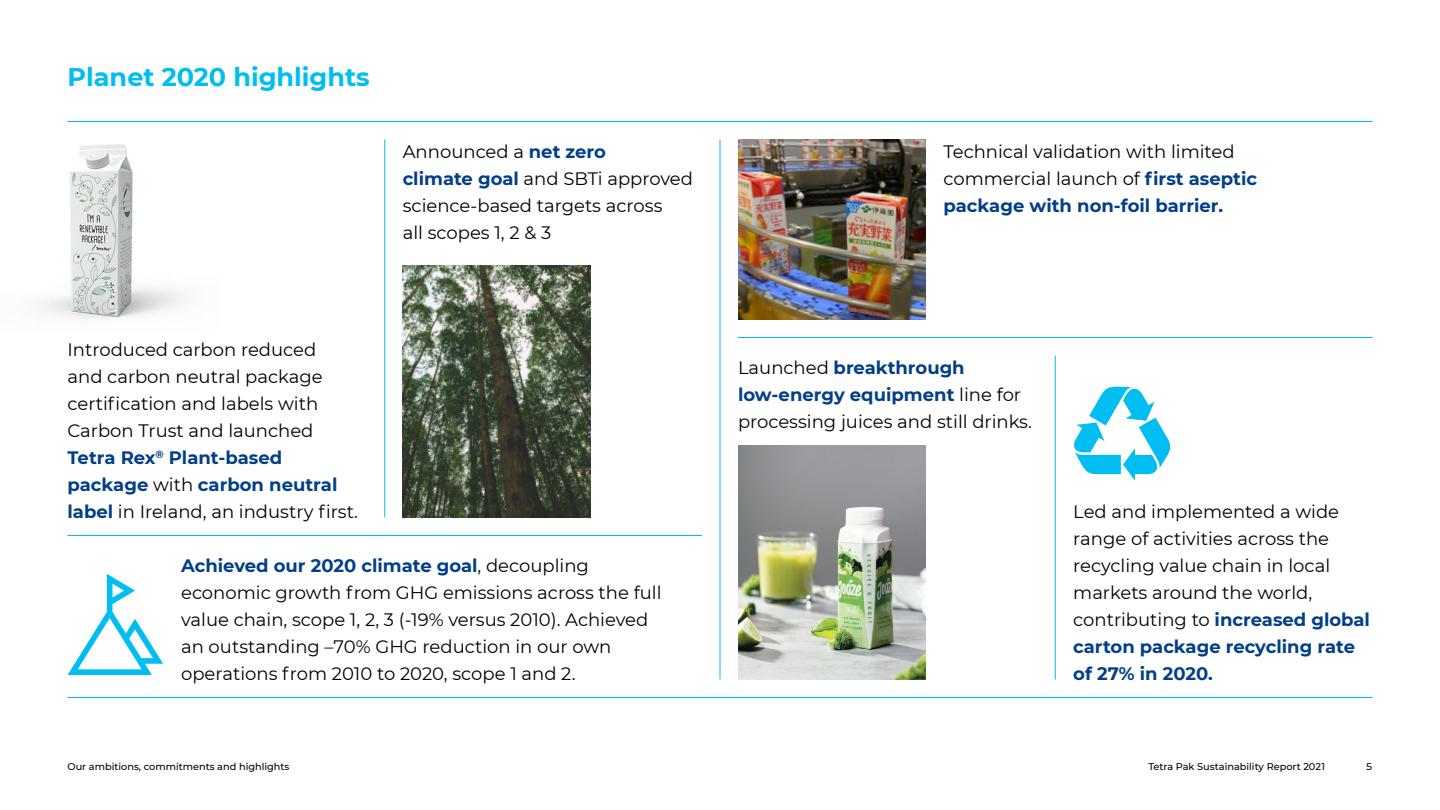
<style>
.page{position:relative;width:1440px;height:810px;background:#fff}
.page>*{position:absolute;margin:0;border:0;box-sizing:border-box;transform-origin:0 0}
.t1{font:700 25.5px "Montserrat";color:#00bdf2}
.t2{font:18px/27px "Montserrat";color:#000}
.t3{font:500 9.75px "Montserrat";color:#000}
.s1{font-weight:700;color:#023f88}
</style>
<div class="page">
<img style="left:403px;top:265px;width:187px;height:253px">
<img style="left:738px;top:446px;width:188px;height:234px">
<svg style="left:68px;top:574px;width:95px;height:101px"></svg>
<img style="left:39px;top:144px;width:145px;height:175px">
<img style="left:738px;top:140px;width:188px;height:180px">
<hr style="left:68px;top:121px;width:1304px;height:1px;background:#00bdf2">
<hr style="left:68px;top:697px;width:1304px;height:1px;background:#00bdf2">
<hr style="left:720px;top:140px;width:1px;height:540px;background:#00bdf2">
<hr style="left:384px;top:140px;width:1px;height:378px;background:#00bdf2">
<hr style="left:1055px;top:356px;width:1px;height:324px;background:#00bdf2">
<hr style="left:738px;top:337px;width:634px;height:1px;background:#00bdf2">
<hr style="left:68px;top:535px;width:634px;height:1px;background:#00bdf2">
<svg style="left:1074px;top:386px;width:97px;height:95px"></svg>
<h1 class="t1" style="left:68px;top:58px;width:304px">Planet 2020 highlights</h1>
<p class="t2" style="left:403px;top:137px;width:292px">Announced a <span class="s1">net zero<br>climate goal</span> and SBTi approved science-based targets across<br>all scopes 1, 2 &amp; 3</p>
<p class="t2" style="left:67px;top:335px;width:292px">Introduced carbon reduced<br>and carbon neutral package certification and labels with<br>Carbon Trust and launched<br><span class="s1">Tetra Rex</span><sup>®</sup> <span class="s1">Plant-based package</span> with <span class="s1">carbon neutral label</span> in Ireland, an industry first.</p>
<p class="t2" style="left:181px;top:551px;width:482px"><span class="s1">Achieved our 2020 climate goal</span>, decoupling economic growth from GHG emissions across the full value chain, scope 1, 2, 3 (-19% versus 2010). Achieved an outstanding –70% GHG reduction in our own operations from 2010 to 2020, scope 1 and 2.</p>
<p class="t2" style="left:944px;top:137px;width:315px">Technical validation with limited commercial launch of <span class="s1">first aseptic package with non-foil barrier.</span></p>
<p class="t2" style="left:738px;top:353px;width:295px">Launched <span class="s1">breakthrough low-energy equipment</span> line for processing juices and still drinks.</p>
<p class="t2" style="left:1073px;top:497px;width:298px">Led and implemented a wide range of activities across the recycling value chain in local markets around the world, contributing to <span class="s1">increased global carton package recycling rate of 27% in 2020.</span></p>
<p class="t3" style="left:68px;top:759px;width:223px">Our ambitions, commitments and highlights</p>
<p class="t3" style="left:1148px;top:759px;width:178px">Tetra Pak Sustainability Report 2021</p>
<p class="t3" style="left:1366px;top:759px;width:8px">5</p>
</div>
